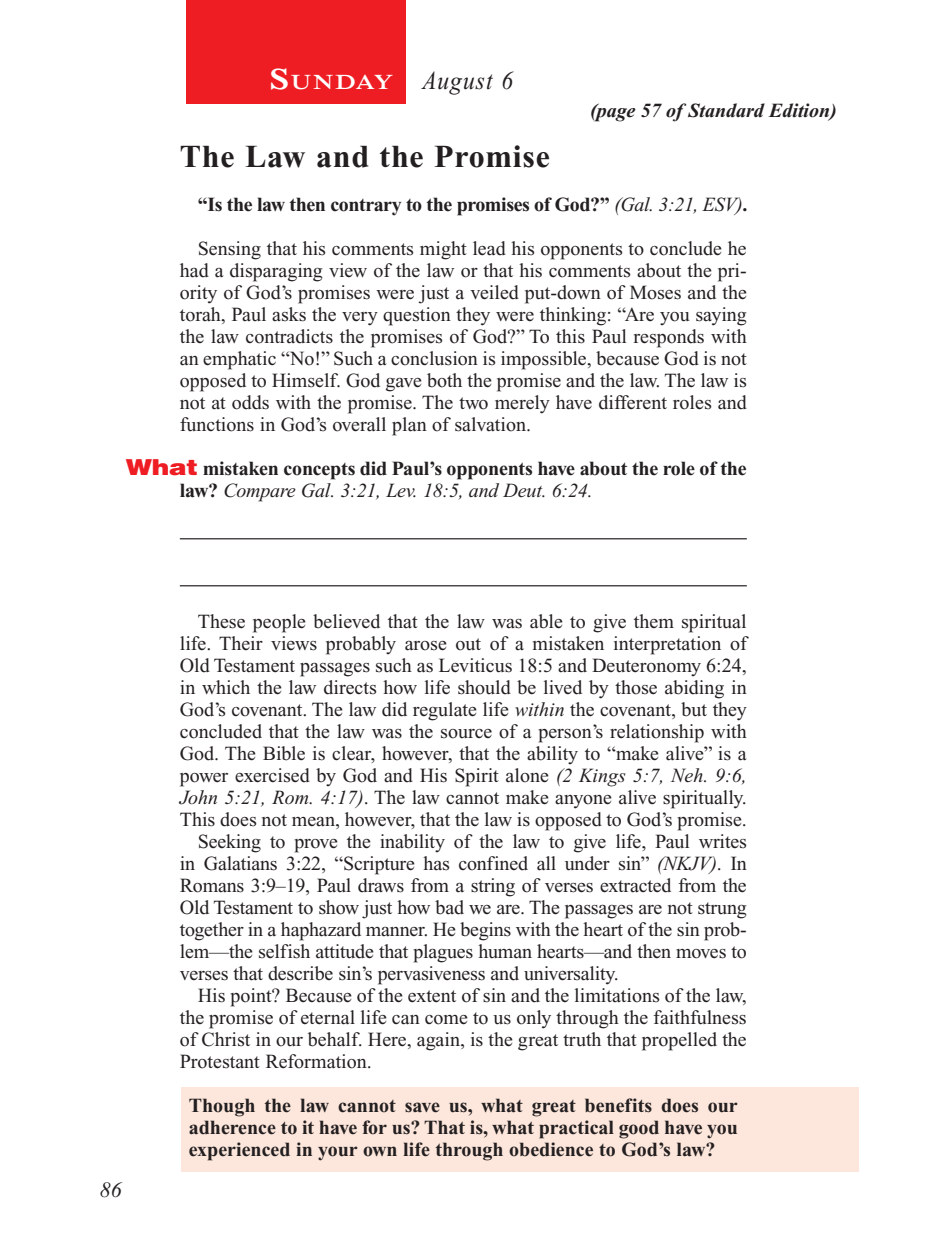
<style>
.page{position:relative;width:936px;height:1260px;background:#fff}
.page>*{position:absolute;margin:0;border:0;box-sizing:border-box;transform-origin:0 0}
.Head{font:700 32px "Times New Roman PS Std";letter-spacing:.025em;color:#231f20}
.Lesson_Dates{font:italic 26px "Times New Roman PS Std";letter-spacing:.05em;color:#231f20;scale:.9 1}
.t1{font:italic 22px "Times New Roman PS Std";color:#231f20}
.Daily_Header{font:600 21px "Times NRMT Std";letter-spacing:.045em;color:#fff;scale:1.1 1}
.Body{font:20px/22px "Times New Roman PS Std";color:#231f20;text-align:justify}
.x-screened_box-text{font:700 20px/22px "Times New Roman PS Std";color:#231f20;text-align:justify}
.Question{font:700 20px/22px "Times New Roman PS Std";letter-spacing:-.01em;color:#231f20}
.Body-2{font:700 20px "Times New Roman PS Std";letter-spacing:-.02em;color:#231f20}
.Page_from_SE{font:italic 700 20px "Times New Roman PS Std";color:#231f20}
.s1{font-size:30px}
.s2{font-weight:400;font-style:italic}
.s3{font-family:"Helvetica LT Std";font-weight:900;font-size:22px;color:#ee1d23}
.s4{font-style:italic}
</style>
<div class="page">
<div style="left:186px;top:0;width:220px;height:103px;background:#ee1d23"></div>
<div style="left:182px;top:1088px;width:677px;height:84px;background:#fde7dc"></div>
<hr style="left:180px;top:538px;width:567px;height:1px;background:#231f20">
<hr style="left:180px;top:585px;width:567px;height:1px;background:#231f20">
<p class="Daily_Header" style="left:270px;top:70px;width:114px"><span class="s1">S</span>UNDAY</p>
<p class="Lesson_Dates" style="left:422px;top:66px;width:102px">August 6</p>
<p class="Page_from_SE" style="left:590px;top:100px;width:248px">(page 57 of Standard Edition)</p>
<p class="Head" style="left:180px;top:138px;width:372px">The Law and the Promise</p>
<p class="Body-2" style="left:198px;top:193px;width:551px">“Is the law then contrary to the promises of God?” <span class="s2">(Gal. 3:21, ESV)</span>.</p>
<p class="Body" style="left:180px;top:237px;width:569px;text-indent:18px">Sensing that his comments might lead his opponents to conclude he had a disparaging view of the law or that his comments about the pri&shy;ority of God’s promises were just a veiled put-down of Moses and the torah, Paul asks the very question they were thinking: “Are you saying the law contradicts the promises of God?” To this Paul responds with an emphatic “No!” Such a conclusion is impossible, because God is not opposed to Himself. God gave both the promise and the law. The law is not at odds with the promise. The two merely have different roles and functions in God’s overall plan of salvation.</p>
<p class="Question" style="left:180px;top:457px;width:568px;text-indent:-54px"><span class="s3">What</span> mistaken concepts did Paul’s opponents have about the role of the law? <span class="s2">Compare Gal. 3:21, Lev. 18:5, and Deut. 6:24.</span></p>
<p class="t1" style="left:100px;top:1178px;width:23px">86</p>
<p class="Body" style="left:180px;top:610px;width:569px;text-indent:18px">These people believed that the law was able to give them spiritual life. Their views probably arose out of a mistaken interpretation of Old Testament passages such as Leviticus 18:5 and Deuteronomy 6:24, in which the law directs how life should be lived by those abiding in God’s covenant. The law did regulate life <span class="s4">within</span> the covenant, but they concluded that the law was the source of a person’s relationship with God. The Bible is clear, however, that the ability to “make alive” is a power exercised by God and His Spirit alone <span class="s4">(2 Kings 5:7, Neh. 9:6, John 5:21, Rom. 4:17)</span>. The law cannot make anyone alive spiritually.<br>This does not mean, however, that the law is opposed to God’s promise.</p>
<p class="Body" style="left:180px;top:830px;width:569px;text-indent:18px">Seeking to prove the inability of the law to give life, Paul writes in Galatians 3:22, “Scripture has confined all under sin” <span class="s4">(NKJV)</span>. In Romans 3:9–19, Paul draws from a string of verses extracted from the Old Testament to show just how bad we are. The passages are not strung together in a haphazard manner. He begins with the heart of the sin prob&shy;lem—the selfish attitude that plagues human hearts—and then moves to verses that describe sin’s pervasiveness and universality.</p>
<p class="Body" style="left:180px;top:984px;width:569px;text-indent:18px">His point? Because of the extent of sin and the limitations of the law, the promise of eternal life can come to us only through the faithfulness of Christ in our behalf. Here, again, is the great truth that propelled the Protestant Reformation.</p>
<p class="x-screened_box-text" style="left:189px;top:1094px;width:550px">Though the law cannot save us, what great benefits does our adherence to it have for us? That is, what practical good have you experienced in your own life through obedience to God’s law?</p>
</div>
